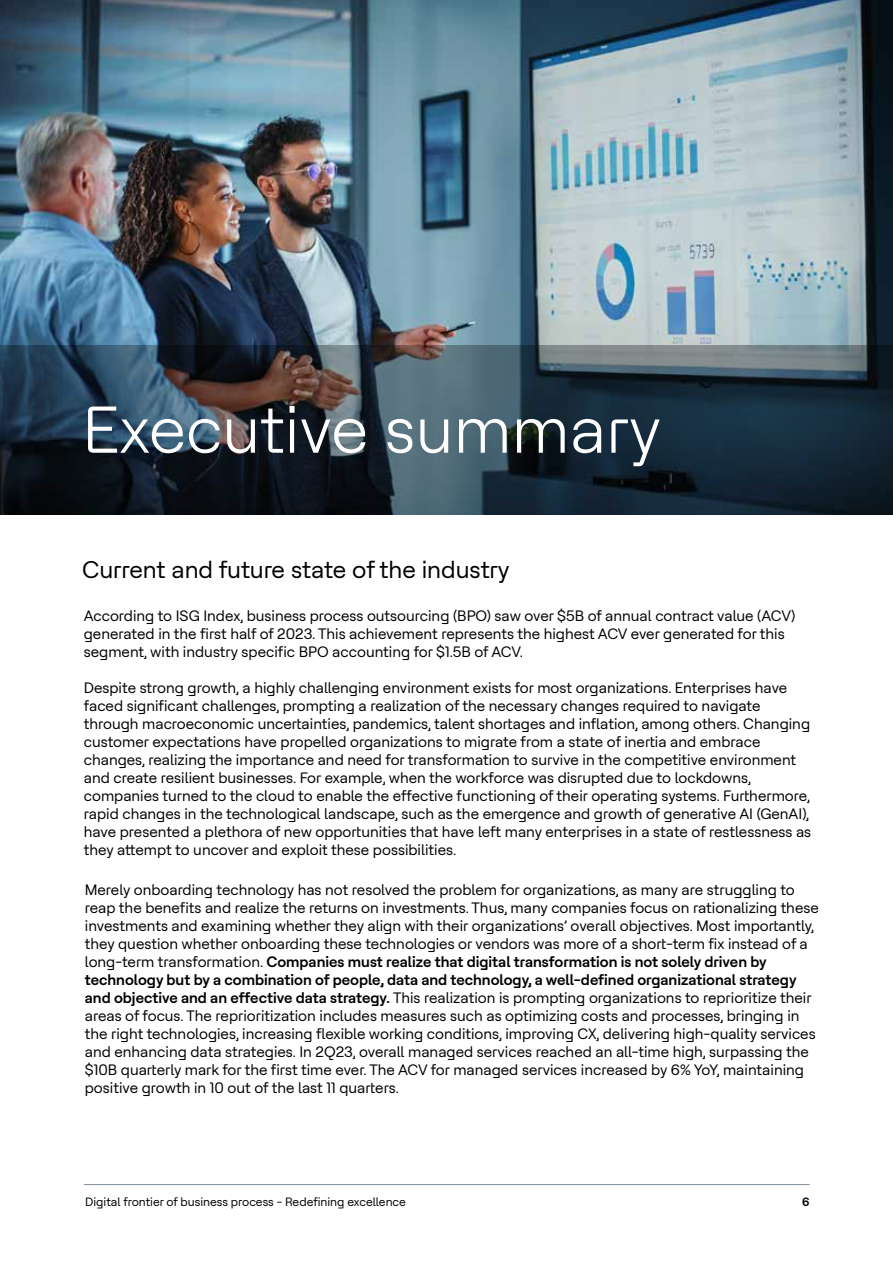
<style>
.page{position:relative;width:893px;height:1263px;background:#fff}
.page>*{position:absolute;margin:0;border:0;box-sizing:border-box;transform-origin:0 0}
.t1{font:300 66px "HCL Tech Roobert";color:#fff}
.t2{font:24px "HCL Tech Roobert";letter-spacing:-.005em;color:#000}
.t3{font:15px/18px "HCL Tech Roobert";color:#000}
.t4{font:12px "HCL Tech Roobert";color:#000}
.t5{font:700 12px "HCL Tech Roobert";color:#000}
.s1{font-weight:700}
</style>
<div class="page">
<img style="left:0;top:0;width:893px;height:345px">
<svg style="left:0;top:345px;width:893px;height:170px;background:#283743"></svg>
<hr style="left:84px;top:1184px;width:726px;height:1px;background:#8291a0">
<h1 class="t1" style="left:82px;top:383px;width:580px">Executive summary</h1>
<h2 class="t2" style="left:82px;top:553px;width:429px">Current and future state of the industry</h2>
<p class="t3" style="left:84px;top:606px;width:713px">According to ISG Index, business process outsourcing (BPO) saw over $5B of annual contract value (ACV) generated in the first half of 2023. This achievement represents the highest ACV ever generated for this segment, with industry specific BPO accounting for $1.5B of ACV.</p>
<p class="t3" style="left:84px;top:678px;width:729px">Despite strong growth, a highly challenging environment exists for most organizations. Enterprises have faced significant challenges, prompting a realization of the necessary changes required to navigate through macroeconomic uncertainties, pandemics, talent shortages and inflation, among others. Changing customer expectations have propelled organizations to migrate from a state of inertia and embrace changes, realizing the importance and need for transformation to survive in the competitive environment and create resilient businesses. For example, when the workforce was disrupted due to lockdowns, companies turned to the cloud to enable the effective functioning of their operating systems. Furthermore, rapid changes in the technological landscape, such as the emergence and growth of generative AI (GenAI), have presented a plethora of new opportunities that have left many enterprises in a state of restlessness as they attempt to uncover and exploit these possibilities.</p>
<p class="t3" style="left:85px;top:880px;width:735px">Merely onboarding technology has not resolved the problem for organizations, as many are struggling to reap the benefits and realize the returns on investments. Thus, many companies focus on rationalizing these investments and examining whether they align with their organizations’ overall objectives. Most importantly, they question whether onboarding these technologies or vendors was more of a short-term fix instead of a long-term transformation. <span class="s1">Companies must realize that digital transformation is not solely driven by technology but by a combination of people, data and technology, a well-defined organizational strategy and objective and an effective data strategy.</span> This realization is prompting organizations to reprioritize their areas of focus. The reprioritization includes measures such as optimizing costs and processes, bringing in the right technologies, increasing flexible working conditions, improving CX, delivering high-quality services and enhancing data strategies. In 2Q23, overall managed services reached an all-time high, surpassing the $10B quarterly mark for the first time ever. The ACV for managed services increased by 6% YoY, maintaining positive growth in 10 out of the last 11 quarters.</p>
<p class="t4" style="left:85px;top:1193px;width:322px">Digital frontier of business process - Redefining excellence</p>
<p class="t5" style="left:802px;top:1193px;width:9px">6</p>
</div>
